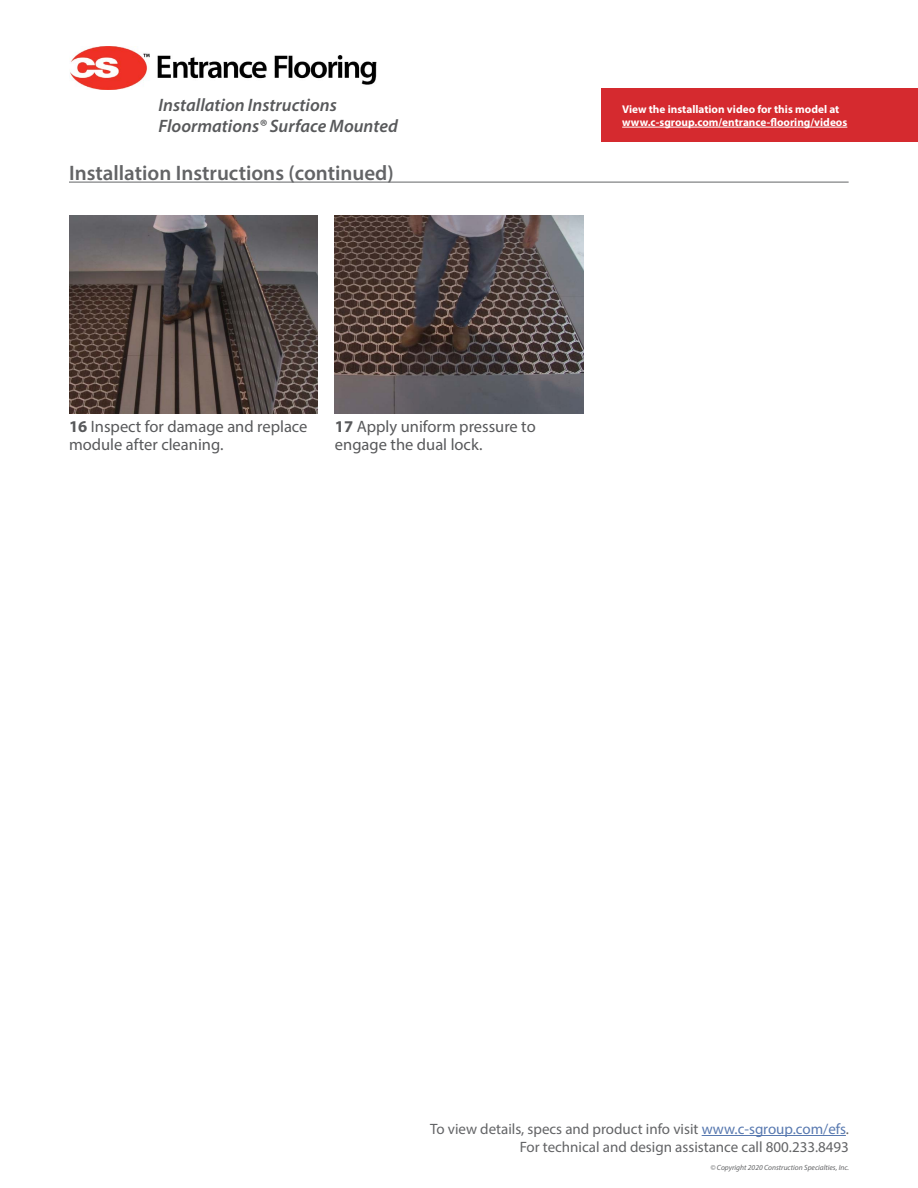
<style>
.page{position:relative;width:918px;height:1188px;background:#fff}
.page>*{position:absolute;margin:0;border:0;box-sizing:border-box;transform-origin:0 0}
.t1{font:600 21px "Myriad Pro";color:#636466}
.t2{font:italic 600 18px/21px "Myriad Pro";color:#58595b}
.t3{font:16.5px/18px "Myriad Pro";color:#58595b}
.t4{font:15px/18px "Myriad Pro";color:#636466;text-align:right}
.t5{font:700 11.25px/13.5px "Myriad Pro";color:#fff}
.t6{font:italic 7.5px "Myriad Pro";color:#636466}
.s1{font-weight:700}
.s2{color:#5879b0}
</style>
<div class="page">
<div style="left:601px;top:88px;width:317px;height:54px;background:#d52a2f"></div>
<hr style="left:622px;top:127px;width:225px;height:1px;background:#fff">
<hr style="left:702px;top:1135px;width:144px;height:1px;background:#5879b0">
<img style="left:69px;top:215px;width:248px;height:198px">
<img style="left:335px;top:215px;width:248px;height:198px">
<hr style="left:69px;top:182px;width:780px;height:1px;background:#636466">
<img style="left:70px;top:47px;width:307px;height:43px">
<p class="t2" style="left:159px;top:94px;width:241px">Installation Instructions<br>Floormations® Surface Mounted</p>
<h1 class="t1" style="left:69px;top:160px;width:326px">Installation Instructions (continued)</h1>
<p class="t5" style="left:622px;top:102px;width:227px">View the installation video for this model at www.c-sgroup.com/entrance-flooring/videos</p>
<p class="t3" style="left:69px;top:417px;width:240px"><span class="s1">16</span> Inspect for damage and replace module after cleaning.</p>
<p class="t3" style="left:335px;top:417px;width:202px"><span class="s1">17</span> Apply uniform pressure to engage the dual lock.</p>
<p class="t4" style="left:430px;top:1120px;width:420px">To view details, specs and product info visit <span class="s2">www.c-sgroup.com/efs</span>.<br>For technical and design assistance call 800.233.8493</p>
<p class="t6" style="left:710px;top:1163px;width:140px">© Copyright 2020 Construction Specialties, Inc.</p>
</div>
